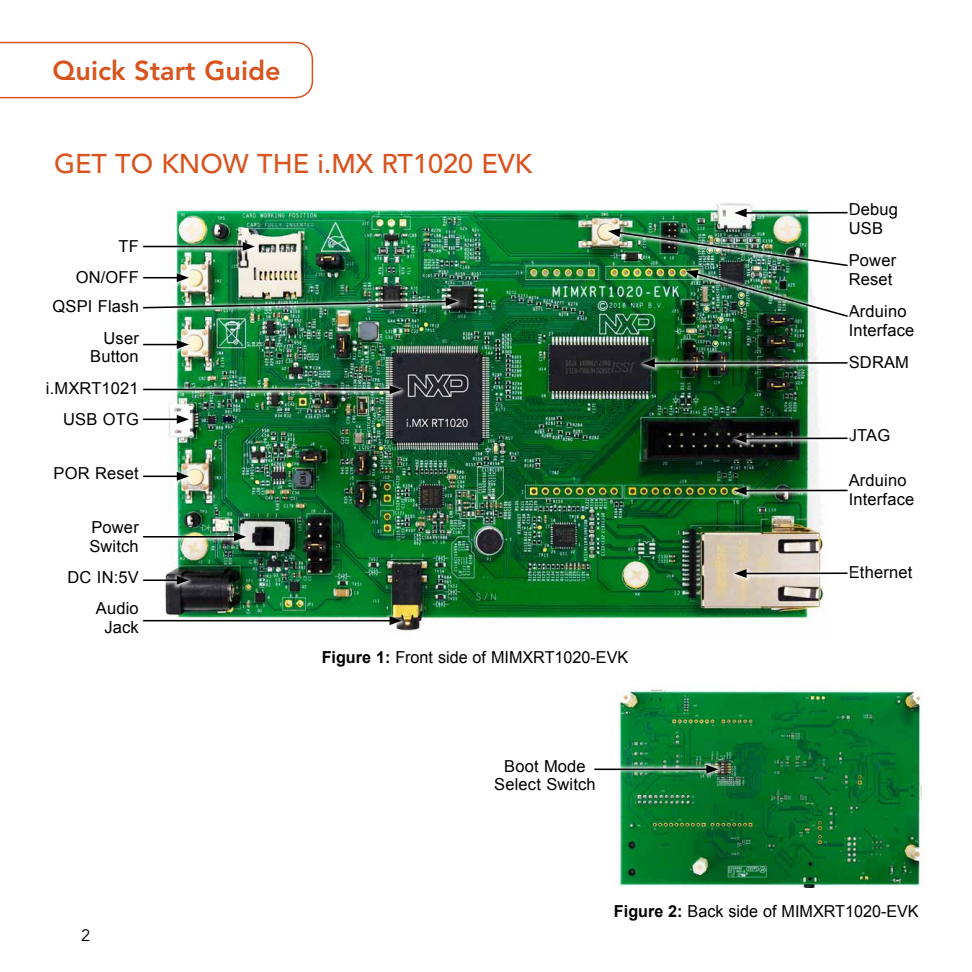
<style>
.page{position:relative;width:972px;height:972px;background:#fff}
.page>*{position:absolute;margin:0;border:0;box-sizing:border-box;transform-origin:0 0}
._03-Page-Titles-CAPS{font:500 27px "Avenir LT Std";color:#d9531e}
.t1{font:800 27px "Avenir LT Std";color:#d9531e}
.BoardCalloutsNarrow{font:16.5px/18.6px "Arial";letter-spacing:.01em;color:#000}
.Figure_Text{font:16.5px "Arial";color:#000}
._14-NXP_Boilerplate{font:16.5px "Avenir LT Std";color:#000}
.s1{font-weight:700}
</style>
<div class="page">
<img style="left:170px;top:208px;width:655px;height:426px">
<img style="left:619px;top:689px;width:305px;height:199px">
<svg style="left:0;top:41px;width:314px;height:58px"></svg>
<img style="left:594px;top:735px;width:129px;height:86px">
<svg style="left:729px;top:545px;width:119px;height:56px"></svg>
<img style="left:604px;top:203px;width:244px;height:316px">
<svg style="left:143px;top:460px;width:51px;height:31px"></svg>
<img style="left:143px;top:508px;width:264px;height:126px">
<img style="left:170px;top:234px;width:290px;height:140px">
<img style="left:143px;top:218px;width:315px;height:101px">
<img style="left:143px;top:328px;width:264px;height:119px">
<p class="t1" style="left:53px;top:54px;width:230px">Quick Start Guide</p>
<p class="_03-Page-Titles-CAPS" style="left:54px;top:148px;width:480px">GET TO KNOW THE i.MX RT1020 EVK</p>
<p class="BoardCalloutsNarrow" style="left:119px;top:237px;width:22px">TF</p>
<p class="BoardCalloutsNarrow" style="left:76px;top:268px;width:65px">ON/OFF</p>
<p class="BoardCalloutsNarrow" style="left:53px;top:297px;width:88px">QSPI Flash</p>
<p class="BoardCalloutsNarrow" style="left:90px;top:329px;width:50px;text-align:right">User<br>Button</p>
<p class="BoardCalloutsNarrow" style="left:46px;top:379px;width:94px">i.MXRT1021</p>
<p class="BoardCalloutsNarrow" style="left:63px;top:410px;width:77px">USB OTG</p>
<p class="BoardCalloutsNarrow" style="left:54px;top:464px;width:87px">POR Reset</p>
<p class="BoardCalloutsNarrow" style="left:89px;top:518px;width:51px">Power<br>Switch</p>
<p class="BoardCalloutsNarrow" style="left:68px;top:568px;width:73px">DC IN:5V</p>
<p class="BoardCalloutsNarrow" style="left:96px;top:599px;width:44px;text-align:center">Audio<br>Jack</p>
<p class="Figure_Text" style="left:322px;top:646px;width:308px"><span class="s1">Figure 1:</span> Front side of MIMXRT1020-EVK</p>
<p class="BoardCalloutsNarrow" style="left:494px;top:757px;width:103px;text-align:center">Boot Mode<br>Select Switch</p>
<p class="BoardCalloutsNarrow" style="left:849px;top:200px;width:51px">Debug<br>USB</p>
<p class="BoardCalloutsNarrow" style="left:849px;top:251px;width:49px">Power<br>Reset</p>
<p class="BoardCalloutsNarrow" style="left:849px;top:302px;width:67px">Arduino<br>Interface</p>
<p class="BoardCalloutsNarrow" style="left:849px;top:353px;width:62px">SDRAM</p>
<p class="BoardCalloutsNarrow" style="left:849px;top:426px;width:43px">JTAG</p>
<p class="BoardCalloutsNarrow" style="left:849px;top:472px;width:67px">Arduino<br>Interface</p>
<p class="BoardCalloutsNarrow" style="left:849px;top:563px;width:65px">Ethernet</p>
<p class="_14-NXP_Boilerplate" style="left:81px;top:926px;width:11px">2</p>
<p class="Figure_Text" style="left:614px;top:901px;width:306px"><span class="s1">Figure 2:</span> Back side of MIMXRT1020-EVK</p>
</div>
